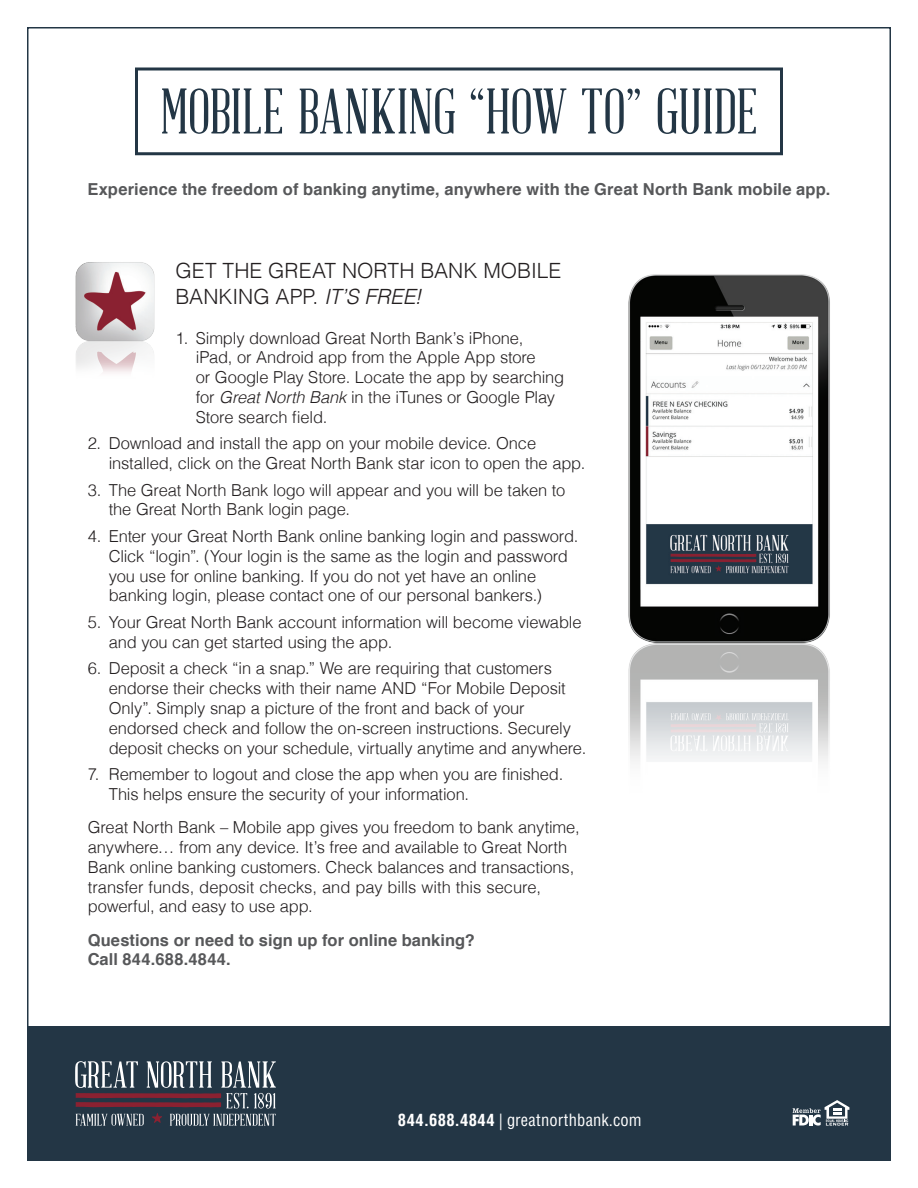
<style>
.page{position:relative;width:918px;height:1188px;background:#fff}
.page>*{position:absolute;margin:0;border:0;box-sizing:border-box;transform-origin:0 0}
.t1{font:63px "Abraham Lincoln";letter-spacing:.005em;color:#233645}
.t2{font:300 21px/25.2px "Helvetica";letter-spacing:.005em;color:#231f20}
.t3{font:300 16.5px/19.8px "Helvetica";letter-spacing:-.01em;color:#231f20}
.t4{font:700 16.5px/19.8px "Helvetica";letter-spacing:.005em;color:#57585a}
.t5{font:condensed 16.5px "Helvetica";letter-spacing:.01em;color:#fff}
.s1{font-style:italic}
.s2{font-weight:700}
</style>
<div class="page">
<div style="left:27px;top:1026px;width:864px;height:135px;background:#233645"></div>
<svg style="left:75px;top:1061px;width:201px;height:65px"></svg>
<svg style="left:793px;top:1100px;width:56px;height:26px"></svg>
<img style="left:75px;top:262px;width:80px;height:111px">
<img style="left:628px;top:274px;width:202px;height:488px">
<div style="left:135px;top:68px;width:648px;height:87px;border:3px solid #233645"></div>
<h1 class="t1" style="left:160px;top:79px;width:599px">MOBILE BANKING “HOW TO” GUIDE</h1>
<p class="t4" style="left:87px;top:180px;width:745px">Experience the freedom of banking anytime, anywhere with the Great North Bank mobile app.</p>
<p class="t2" style="left:176px;top:257px;width:387px">GET THE GREAT NORTH BANK MOBILE<br>BANKING APP. <span class="s1">IT’S FREE!</span></p>
<p class="t3" style="left:196px;top:327px;width:370px;text-indent:-20px">1. Simply download Great North Bank’s iPhone,<br>iPad, or Android app from the Apple App store<br>or Google Play Store. Locate the app by searching for <span class="s1">Great North Bank</span> in the iTunes or Google Play Store search field.</p>
<p class="t3" style="left:109px;top:432px;width:478px;text-indent:-21px">2. Download and install the app on your mobile device. Once installed, click on the Great North Bank star icon to open the app.</p>
<p class="t3" style="left:109px;top:479px;width:458px;text-indent:-21px">3. The Great North Bank logo will appear and you will be taken to the Great North Bank login page.</p>
<p class="t3" style="left:109px;top:525px;width:471px;text-indent:-21px">4. Enter your Great North Bank online banking login and password.<br>Click “login”. (Your login is the same as the login and password you use for online banking. If you do not yet have an online banking login, please contact one of our personal bankers.)</p>
<p class="t3" style="left:109px;top:611px;width:474px;text-indent:-21px">5. Your Great North Bank account information will become viewable and you can get started using the app.</p>
<p class="t3" style="left:109px;top:657px;width:479px;text-indent:-21px">6. Deposit a check “in a snap.” We are requiring that customers endorse their checks with their name AND “For Mobile Deposit Only”. Simply snap a picture of the front and back of your endorsed check and follow the on-screen instructions. Securely deposit checks on your schedule, virtually anytime and anywhere.</p>
<p class="t3" style="left:109px;top:763px;width:456px;text-indent:-21px">7. Remember to logout and close the app when you are finished.<br>This helps ensure the security of your information.</p>
<p class="t3" style="left:88px;top:816px;width:493px">Great North Bank – Mobile app gives you freedom to bank anytime, anywhere… from any device. It’s free and available to Great North Bank online banking customers. Check balances and transactions, transfer funds, deposit checks, and pay bills with this secure, powerful, and easy to use app.</p>
<p class="t4" style="left:88px;top:930px;width:389px">Questions or need to sign up for online banking?<br>Call 844.688.4844.</p>
<p class="t5" style="left:398px;top:1109px;width:245px"><span class="s2">844.688.4844</span> | greatnorthbank.com</p>
</div>
